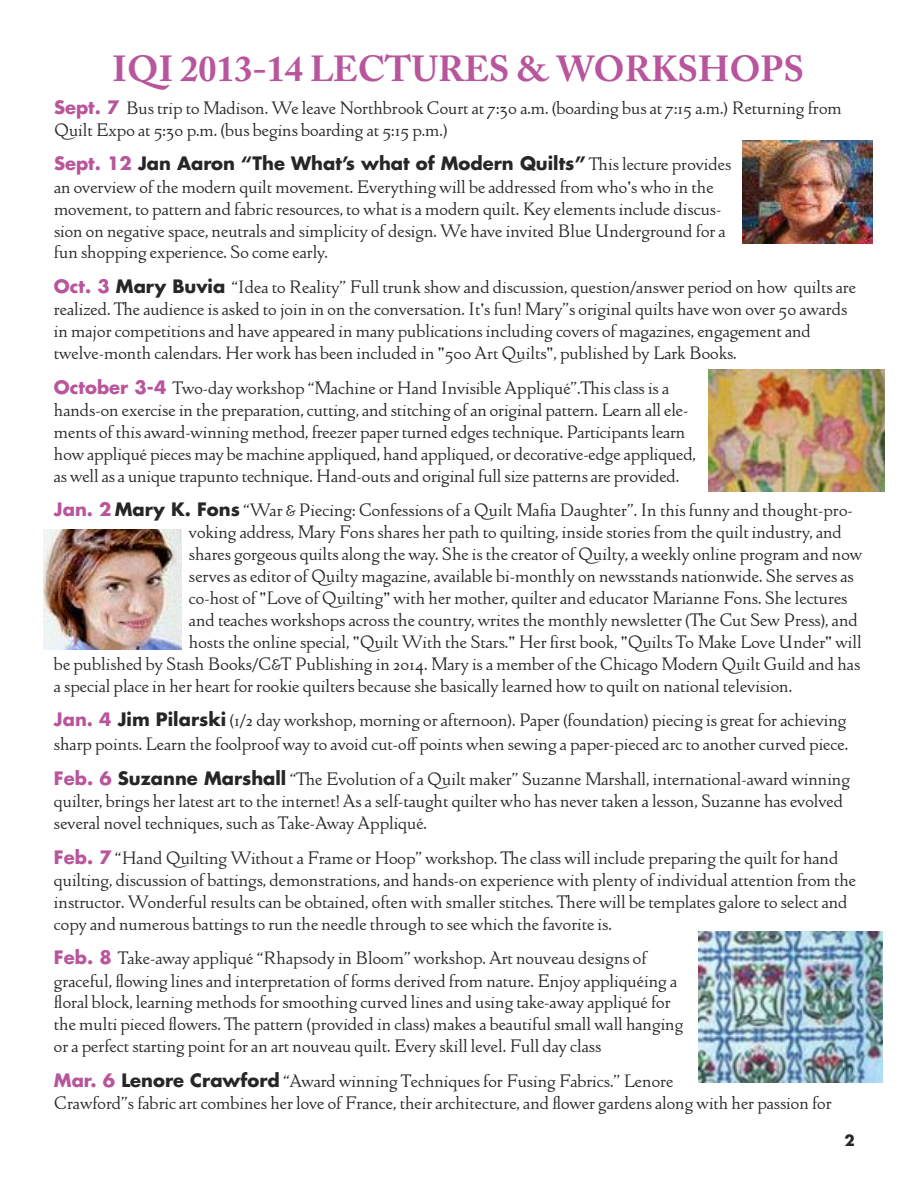
<style>
.page{position:relative;width:918px;height:1188px;background:#fff}
.page>*{position:absolute;margin:0;border:0;box-sizing:border-box;transform-origin:0 0}
.t1{font:700 36px "Adobe Caslon";color:#b8559c}
.t2{font:18px/22px "Zilvertype Pro";color:#272627}
.t3{font:700 18px "Futura";color:#272627}
.t4{font:700 15px "Futura";color:#272627}
.s1{font-family:"Futura";font-weight:700;color:#b8559c}
.s2{color:#b8559c}
.s3{font-family:"Zilvertype Pro";font-weight:400}
.s4{font-family:"Futura";font-weight:700}
</style>
<div class="page">
<img style="left:742px;top:140px;width:130px;height:104px">
<img style="left:709px;top:370px;width:175px;height:121px">
<img style="left:44px;top:530px;width:137px;height:119px">
<img style="left:699px;top:932px;width:183px;height:151px">
<h1 class="t1" style="left:112px;top:54px;width:694px">IQI 2013-14 LECTURES &amp; WORKSHOPS</h1>
<p class="t2" style="left:54px;top:98px;width:789px"><span class="s1">Sept. 7</span> Bus trip to Madison. We leave Northbrook Court at 7:30 a.m. (boarding bus at 7:15 a.m.) Returning from<br>Quilt Expo at 5:30 p.m. (bus begins boarding at 5:15 p.m.)</p>
<p class="t3" style="left:54px;top:156px;width:679px"><span class="s2">Sept. 12</span> Jan Aaron “The What’s what of Modern Quilts” <span class="s3">This lecture provides</span></p>
<p class="t2" style="left:54px;top:177px;width:673px">an overview of the modern quilt movement. Everything will be addressed from who's who in the movement, to pattern and fabric resources, to what is a modern quilt. Key elements include discus&shy;sion on negative space, neutrals and simplicity of design. We have invited Blue Underground for a fun shopping experience. So come early.</p>
<p class="t2" style="left:54px;top:277px;width:804px"><span class="s1">Oct. 3</span> <span class="s4">Mary Buvia</span> “Idea to Reality” Full trunk show and discussion, question/answer period on how quilts are realized. The audience is asked to join in on the conversation. It's fun! Mary”s original quilts have won over 50 awards in major competitions and have appeared in many publications including covers of magazines, engagement and twelve-month calendars. Her work has been included in "500 Art Quilts", published by Lark Books.</p>
<p class="t2" style="left:54px;top:378px;width:644px"><span class="s1">October 3-4</span> Two-day workshop “Machine or Hand Invisible Appliqué”.This class is a hands-on exercise in the preparation, cutting, and stitching of an original pattern. Learn all ele&shy;ments of this award-winning method, freezer paper turned edges technique. Participants learn how appliqué pieces may be machine appliqued, hand appliqued, or decorative-edge appliqued, as well as a unique trapunto technique. Hand-outs and original full size patterns are provided.</p>
<p class="t2" style="left:54px;top:500px;width:800px"><span class="s1">Jan. 2</span> <span class="s4">Mary K. Fons</span> “War &amp; Piecing: Confessions of a Quilt Mafia Daughter”. In this funny and thought-pro-</p>
<p class="t2" style="left:189px;top:523px;width:654px">voking address, Mary Fons shares her path to quilting, inside stories from the quilt industry, and</p>
<p class="t2" style="left:189px;top:545px;width:675px">shares gorgeous quilts along the way. She is the creator of Quilty, a weekly online program and now</p>
<p class="t2" style="left:189px;top:567px;width:666px">serves as editor of Quilty magazine, available bi-monthly on newsstands nationwide. She serves as</p>
<p class="t2" style="left:189px;top:588px;width:660px">co-host of "Love of Quilting" with her mother, quilter and educator Marianne Fons. She lectures</p>
<p class="t2" style="left:189px;top:610px;width:670px">and teaches workshops across the country, writes the monthly newsletter (The Cut Sew Press), and</p>
<p class="t2" style="left:189px;top:632px;width:674px">hosts the online special, "Quilt With the Stars." Her first book, "Quilts To Make Love Under" will</p>
<p class="t2" style="left:54px;top:654px;width:808px">be published by Stash Books/C&amp;T Publishing in 2014. Mary is a member of the Chicago Modern Quilt Guild and has</p>
<p class="t2" style="left:54px;top:676px;width:740px">a special place in her heart for rookie quilters because she basically learned how to quilt on national television.</p>
<p class="t2" style="left:54px;top:710px;width:796px;line-height:24px"><span class="s1">Jan. 4</span> <span class="s4">Jim Pilarski</span> (1/2 day workshop, morning or afternoon). Paper (foundation) piecing is great for achieving sharp points. Learn the foolproof way to avoid cut-offpoints when sewing a paper-pieced arc to another curved piece.</p>
<p class="t2" style="left:54px;top:769px;width:798px"><span class="s1">Feb. 6</span> <span class="s4">Suzanne Marshall</span> “The Evolution of a Quilt maker” Suzanne Marshall, international-award winning quilter, brings her latest art to the internet! As a self-taught quilter who has never taken a lesson, Suzanne has evolved several novel techniques, such as Take-Away Appliqué.</p>
<p class="t2" style="left:54px;top:848px;width:804px"><span class="s1">Feb. 7</span> “Hand Quilting Without a Frame or Hoop” workshop. The class will include preparing the quilt for hand quilting, discussion of battings, demonstrations, and hands-on experience with plenty of individual attention from the instructor. Wonderful results can be obtained, often with smaller stitches. There will be templates galore to select and copy and numerous battings to run the needle through to see which the favorite is.</p>
<p class="t2" style="left:54px;top:949px;width:631px"><span class="s1">Feb. 8</span> Take-away appliqué “Rhapsody in Bloom” workshop. Art nouveau designs of graceful, flowing lines and interpretation of forms derived from nature. Enjoy appliquéing a floral block, learning methods for smoothing curved lines and using take-away appliqué for the multi pieced flowers. The pattern (provided in class) makes a beautiful small wall hanging or a perfect starting point for an art nouveau quilt. Every skill level. Full day class</p>
<p class="t2" style="left:54px;top:1071px;width:779px"><span class="s1">Mar. 6</span> <span class="s4">Lenore Crawford</span> “Award winning Techniques for Fusing Fabrics.” Lenore<br>Crawford”s fabric art combines her love of France, their architecture, and flower gardens along with her passion for</p>
<p class="t4" style="left:845px;top:1134px;width:12px">2</p>
</div>
